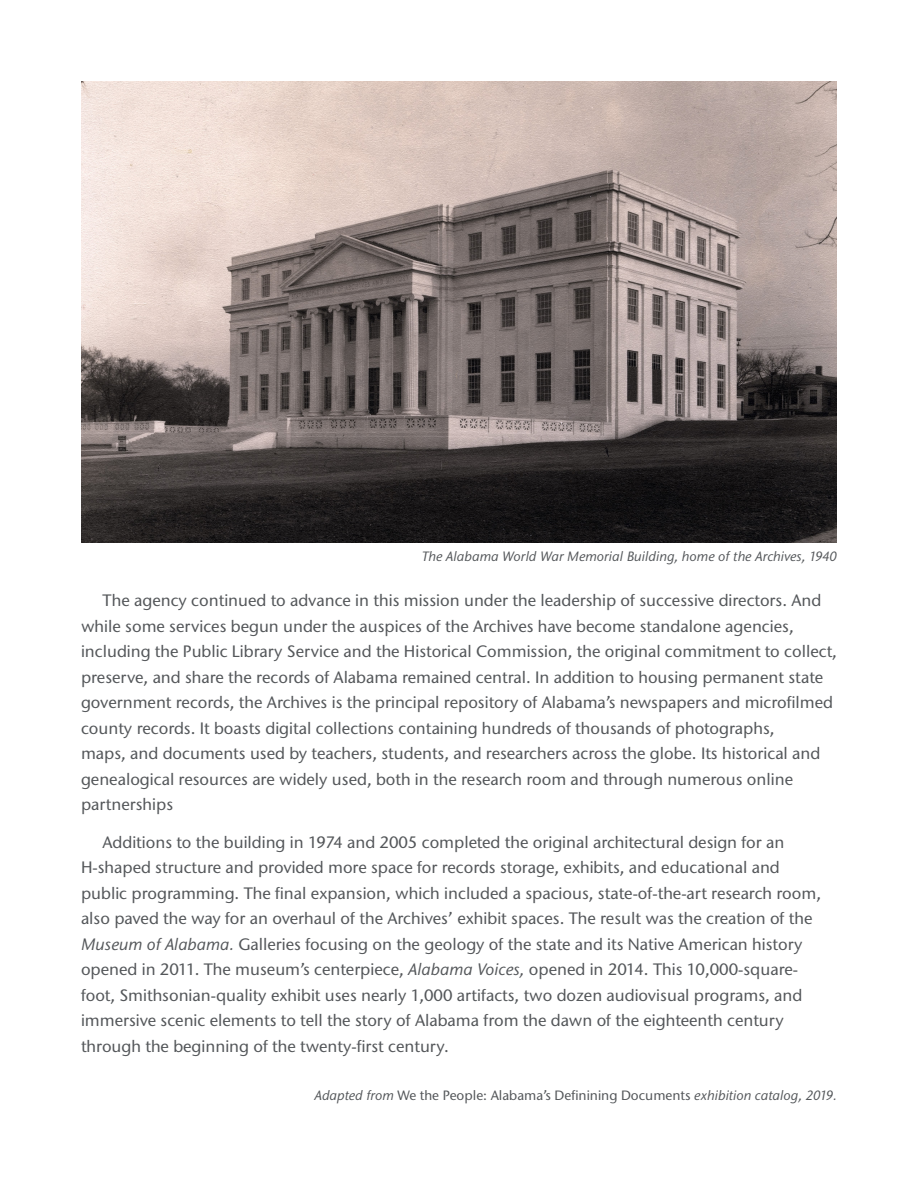
<style>
.page{position:relative;width:918px;height:1188px;background:#fff}
.page>*{position:absolute;margin:0;border:0;box-sizing:border-box;transform-origin:0 0}
.t1{font:500 16.5px/25.5px "Stone Sans ITC Std";color:#54575a}
.t2{font:500 13.5px "Stone Sans ITC Std";color:#54575a}
.t3{font:italic 500 13.5px "Stone Sans ITC Pro";color:#54575a}
.s1{font-family:"Stone Sans ITC Pro";font-style:italic}
</style>
<div class="page">
<img style="left:81px;top:81px;width:756px;height:461px">
<p class="t3" style="left:422px;top:548px;width:416px">The Alabama World War Memorial Building, home of the Archives, 1940</p>
<p class="t1" style="left:81px;top:587px;width:758px;text-indent:22px">The agency continued to advance in this mission under the leadership of successive directors. And while some services begun under the auspices of the Archives have become standalone agencies, including the Public Library Service and the Historical Commission, the original commitment to collect, preserve, and share the records of Alabama remained central. In addition to housing permanent state government records, the Archives is the principal repository of Alabama’s newspapers and microfilmed county records. It boasts digital collections containing hundreds of thousands of photographs,<br>maps, and documents used by teachers, students, and researchers across the globe. Its historical and genealogical resources are widely used, both in the research room and through numerous online partnerships</p>
<p class="t1" style="left:81px;top:829px;width:742px;text-indent:22px">Additions to the building in 1974 and 2005 completed the original architectural design for an H-shaped structure and provided more space for records storage, exhibits, and educational and public programming. The final expansion, which included a spacious, state-of-the-art research room, also paved the way for an overhaul of the Archives’ exhibit spaces. The result was the creation of the <span class="s1">Museum of Alabama.</span> Galleries focusing on the geology of the state and its Native American history opened in 2011. The museum’s centerpiece, <span class="s1">Alabama Voices,</span> opened in 2014. This 10,000-square&shy;foot, Smithsonian-quality exhibit uses nearly 1,000 artifacts, two dozen audiovisual programs, and immersive scenic elements to tell the story of Alabama from the dawn of the eighteenth century through the beginning of the twenty-first century.</p>
<p class="t2" style="left:314px;top:1087px;width:524px"><span class="s1">Adapted from</span> We the People: Alabama’s Definining Documents <span class="s1">exhibition catalog, 2019.</span></p>
</div>
